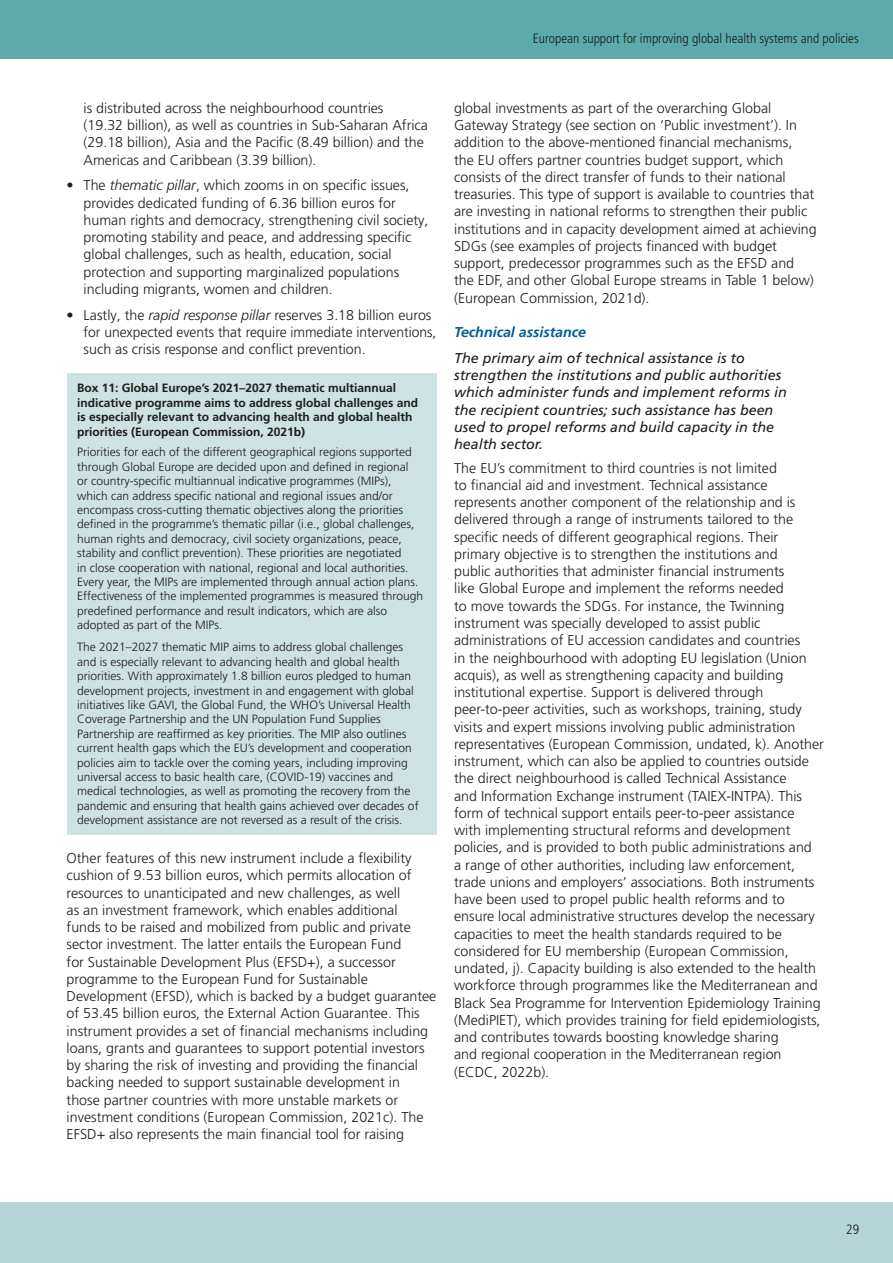
<style>
.page{position:relative;width:893px;height:1263px;background:#fff}
.page>*{position:absolute;margin:0;border:0;box-sizing:border-box;transform-origin:0 0}
.t1{font:300 14.25px/17.2px "Frutiger LT Pro";color:#1d1d1b}
.t2{font:italic 14.25px/17.2px "Frutiger LT Std";color:#1d1d1b}
.t3{font:italic 700 14.25px "Frutiger LT Pro";color:#005f95}
.t4{font:300 condensed 13.5px "Frutiger LT Pro";color:#1d1d1b}
.t5{font:300 12px/14.4px "Frutiger LT Pro";color:#1d1d1b}
.t6{font:700 12px/14.4px "Frutiger LT Pro";color:#1d1d1b}
.s1{font-style:italic}
</style>
<div class="page">
<div style="left:0;top:0;width:893px;height:59px;background:#5caaab"></div>
<div style="left:0;top:1203px;width:893px;height:60px;background:#b4d4d5"></div>
<div style="left:67px;top:373px;width:370px;height:462px;background:#cde2e3"></div>
<p class="t4" style="left:533px;top:30px;width:327px">European support for improving global health systems and policies</p>
<p class="t1" style="left:84px;top:99px;width:346px">is distributed across the neighbourhood countries<br>(19.32 billion), as well as countries in Sub-Saharan Africa (29.18 billion), Asia and the Pacific (8.49 billion) and the Americas and Caribbean (3.39 billion).</p>
<p class="t1" style="left:84px;top:177px;width:346px;text-indent:-17px">• The <span class="s1">thematic pillar</span>, which zooms in on specific issues, provides dedicated funding of 6.36 billion euros for human rights and democracy, strengthening civil society, promoting stability and peace, and addressing specific global challenges, such as health, education, social protection and supporting marginalized populations including migrants, women and children.</p>
<p class="t1" style="left:84px;top:306px;width:354px;text-indent:-17px">• Lastly, the <span class="s1">rapid response pillar</span> reserves 3.18 billion euros for unexpected events that require immediate interventions, such as crisis response and conflict prevention.</p>
<p class="t6" style="left:77px;top:381px;width:342px">Box 11: Global Europe’s 2021–2027 thematic multiannual indicative programme aims to address global challenges and is especially relevant to advancing health and global health priorities (European Commission, 2021b)</p>
<p class="t5" style="left:77px;top:445px;width:347px">Priorities for each of the different geographical regions supported through Global Europe are decided upon and defined in regional<br>or country-specific multiannual indicative programmes (MIPs), which can address specific national and regional issues and/or encompass cross-cutting thematic objectives along the priorities defined in the programme’s thematic pillar (i.e., global challenges, human rights and democracy, civil society organizations, peace, stability and conflict prevention). These priorities are negotiated<br>in close cooperation with national, regional and local authorities.<br>Every year, the MIPs are implemented through annual action plans.<br>Effectiveness of the implemented programmes is measured through predefined performance and result indicators, which are also adopted as part of the MIPs.</p>
<p class="t5" style="left:77px;top:640px;width:343px">The 2021–2027 thematic MIP aims to address global challenges and is especially relevant to advancing health and global health priorities. With approximately 1.8 billion euros pledged to human development projects, investment in and engagement with global initiatives like GAVI, the Global Fund, the WHO’s Universal Health Coverage Partnership and the UN Population Fund Supplies Partnership are reaffirmed as key priorities. The MIP also outlines current health gaps which the EU’s development and cooperation policies aim to tackle over the coming years, including improving universal access to basic health care, (COVID-19) vaccines and medical technologies, as well as promoting the recovery from the pandemic and ensuring that health gains achieved over decades of development assistance are not reversed as a result of the crisis.</p>
<p class="t1" style="left:67px;top:849px;width:371px">Other features of this new instrument include a flexibility cushion of 9.53 billion euros, which permits allocation of resources to unanticipated and new challenges, as well<br>as an investment framework, which enables additional<br>funds to be raised and mobilized from public and private sector investment. The latter entails the European Fund<br>for Sustainable Development Plus (EFSD+), a successor programme to the European Fund for Sustainable Development (EFSD), which is backed by a budget guarantee of 53.45 billion euros, the External Action Guarantee. This instrument provides a set of financial mechanisms including loans, grants and guarantees to support potential investors by sharing the risk of investing and providing the financial backing needed to support sustainable development in those partner countries with more unstable markets or investment conditions (European Commission, 2021c). The EFSD+ also represents the main financial tool for raising</p>
<p class="t1" style="left:454px;top:99px;width:364px">global investments as part of the overarching Global Gateway Strategy (see section on ‘Public investment’). In addition to the above-mentioned financial mechanisms,<br>the EU offers partner countries budget support, which consists of the direct transfer of funds to their national treasuries. This type of support is available to countries that are investing in national reforms to strengthen their public institutions and in capacity development aimed at achieving SDGs (see examples of projects financed with budget support, predecessor programmes such as the EFSD and the EDF, and other Global Europe streams in Table 1 below) (European Commission, 2021d).</p>
<p class="t3" style="left:454px;top:324px;width:133px">Technical assistance</p>
<p class="t2" style="left:454px;top:349px;width:334px">The primary aim of technical assistance is to strengthen the institutions and public authorities which administer funds and implement reforms in the recipient countries; such assistance has been used to propel reforms and build capacity in the health sector.</p>
<p class="t1" style="left:454px;top:459px;width:371px">The EU’s commitment to third countries is not limited<br>to financial aid and investment. Technical assistance represents another component of the relationship and is delivered through a range of instruments tailored to the specific needs of different geographical regions. Their primary objective is to strengthen the institutions and<br>public authorities that administer financial instruments<br>like Global Europe and implement the reforms needed<br>to move towards the SDGs. For instance, the Twinning instrument was specially developed to assist public administrations of EU accession candidates and countries<br>in the neighbourhood with adopting EU legislation (Union acquis), as well as strengthening capacity and building institutional expertise. Support is delivered through peer‑to-peer activities, such as workshops, training, study visits and expert missions involving public administration representatives (European Commission, undated, k). Another instrument, which can also be applied to countries outside the direct neighbourhood is called Technical Assistance<br>and Information Exchange instrument (TAIEX-INTPA). This form of technical support entails peer-to-peer assistance with implementing structural reforms and development policies, and is provided to both public administrations and<br>a range of other authorities, including law enforcement, trade unions and employers’ associations. Both instruments have been used to propel public health reforms and to ensure local administrative structures develop the necessary capacities to meet the health standards required to be considered for EU membership (European Commission, undated, j). Capacity building is also extended to the health workforce through programmes like the Mediterranean and Black Sea Programme for Intervention Epidemiology Training (MediPIET), which provides training for field epidemiologists, and contributes towards boosting knowledge sharing<br>and regional cooperation in the Mediterranean region (ECDC, 2022b).</p>
<p class="t4" style="left:846px;top:1222px;width:14px">29</p>
</div>
